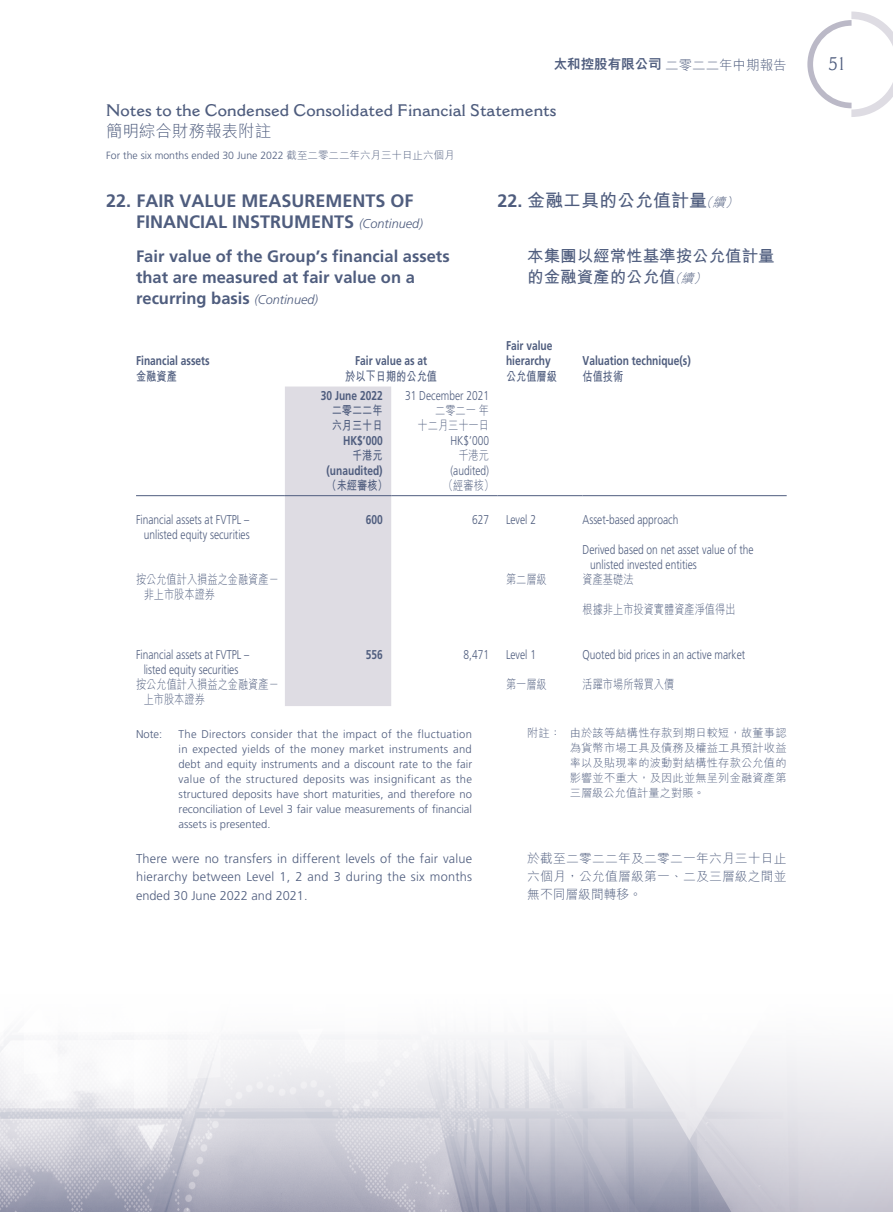
<style>
.page{position:relative;width:893px;height:1212px;background:#fff}
.page>*{position:absolute;margin:0;border:0;box-sizing:border-box;transform-origin:0 0}
.t1{font:700 18px/21px "Frutiger LT Std";color:#4f5d7e}
.t2{font:700 18px "M Hei HK";color:#4f5d7e}
.t3{font:18px "Cantoria MT Std";color:#4f5d7e}
.t4{font:700 16.5px/21px "Frutiger LT Std";color:#4f5d7e}
.t5{font:600 16.5px "Cantoria MT Std";color:#4f5d7e}
.t6{font:700 16.5px/21px "M Hei HK";color:#4f5d7e}
.t7{font:300 16.5px "M Hei HK";color:#4f5d7e}
.t8{font:300 13.5px "M Hei HK";color:#4f5d7e}
.t9{font:300 12.75px/15px "Frutiger LT Std";color:#4f5d7e;text-align:right;scale:.8 1}
.t10{font:300 12.75px/18px "Frutiger LT Std";color:#4f5d7e;text-align:justify}
.t11{font:700 12.75px/15px "Frutiger LT Std";color:#4f5d7e;scale:.8 1}
.t12{font:300 12.75px/15px "M Hei HK";color:#4f5d7e;scale:.8 1}
.t13{font:300 12.75px/18px "M Hei HK";color:#4f5d7e;text-align:justify}
.t14{font:700 12.75px "M Hei HK";color:#4f5d7e;scale:.8 1}
.t15{font:300 11.25px/15px "Frutiger LT Std";color:#4f5d7e;text-align:justify}
.t16{font:300 11.25px/15px "M Hei HK";letter-spacing:.015em;color:#4f5d7e;text-align:justify}
.t17{font:300 10.5px "Frutiger LT Std";color:#4f5d7e}
.s1{font-weight:800}
.s2{font-family:"M Hei HK"}
.s3{font-weight:300;font-style:italic;font-size:12.75px}
.s4{font-family:"Frutiger LT Std"}
</style>
<div class="page">
<svg style="left:807px;top:12px;width:86px;height:105px"></svg>
<img style="left:0;top:1035px;width:893px;height:177px">
<div style="left:285px;top:386px;width:106px;height:320px;background:#dedce3"></div>
<hr style="left:136px;top:495px;width:149px;height:1px;background:#4f5d7e">
<hr style="left:285px;top:495px;width:106px;height:1px;background:#4f5d7e">
<hr style="left:391px;top:495px;width:106px;height:1px;background:#4f5d7e">
<hr style="left:497px;top:495px;width:86px;height:1px;background:#4f5d7e">
<hr style="left:583px;top:495px;width:204px;height:1px;background:#4f5d7e">
<p class="t8" style="left:554px;top:58px;width:234px"><span class="s1">太和控股有限公司</span>二零二二年中期報告</p>
<h1 class="t3" style="left:828px;top:53px;width:18px">51</h1>
<h2 class="t5" style="left:106px;top:100px;width:452px">Notes to the Condensed Consolidated Financial Statements</h2>
<h2 class="t7" style="left:106px;top:123px;width:166px">簡明綜合財務報表附註</h2>
<p class="t17" style="left:106px;top:150px;width:350px">For the six months ended 30 June 2022 <span class="s2">截至二零二二年六月三十日止六個月</span></p>
<h1 class="t1" style="left:136px;top:191px;width:288px;text-indent:-30px">22. FAIR VALUE MEASUREMENTS OF<br>FINANCIAL INSTRUMENTS <span class="s3">(Continued)</span></h1>
<h2 class="t4" style="left:136px;top:246px;width:315px">Fair value of the Group’s financial assets that are measured at fair value on a recurring basis <span class="s3">(Continued)</span></h2>
<h1 class="t2" style="left:497px;top:188px;width:245px"><span class="s4">22.</span> 金融工具的公允值計量<span class="s3">（續）</span></h1>
<h2 class="t6" style="left:527px;top:244px;width:249px">本集團以經常性基準按公允值計量的金融資產的公允值<span class="s3">（續）</span></h2>
<p class="t11" style="left:506px;top:338px;width:60px">Fair value hierarchy</p>
<p class="t11" style="left:583px;top:353px;width:137px">Valuation technique(s)</p>
<p class="t11" style="left:136px;top:353px;width:94px">Financial assets</p>
<p class="t11" style="left:355px;top:353px;width:92px">Fair value as at</p>
<p class="t14" style="left:136px;top:367px;width:53px">金融資產</p>
<p class="t14" style="left:345px;top:367px;width:116px">於以下日期的公允值</p>
<p class="t14" style="left:506px;top:367px;width:65px">公允值層級</p>
<p class="t14" style="left:583px;top:367px;width:53px">估值技術</p>
<p class="t11" style="left:321px;top:388px;width:79px">30 June 2022</p>
<p class="t9" style="left:405px;top:388px;width:106px">31 December 2021</p>
<p class="t14" style="left:332px;top:401px;width:65px">二零二二年</p>
<p class="t12" style="left:435px;top:402px;width:69px">二零二一年</p>
<p class="t14" style="left:332px;top:416px;width:65px">六月三十日</p>
<p class="t12" style="left:418px;top:417px;width:91px">十二月三十一日</p>
<p class="t11" style="left:343px;top:433px;width:51px">HK$’000</p>
<p class="t9" style="left:450px;top:433px;width:50px">HK$’000</p>
<p class="t14" style="left:352px;top:446px;width:40px">千港元</p>
<p class="t12" style="left:458px;top:447px;width:40px">千港元</p>
<p class="t11" style="left:327px;top:463px;width:72px">(unaudited)</p>
<p class="t9" style="left:450px;top:463px;width:50px">(audited)</p>
<p class="t14" style="left:327px;top:476px;width:78px">（未經審核）</p>
<p class="t12" style="left:443px;top:477px;width:65px">（經審核）</p>
<p class="t9" style="left:136px;top:513px;width:144px">Financial assets at FVTPL – unlisted equity securities</p>
<p class="t11" style="left:366px;top:512px;width:23px">600</p>
<p class="t9" style="left:472px;top:513px;width:23px">627</p>
<p class="t9" style="left:506px;top:513px;width:39px">Level 2</p>
<p class="t9" style="left:583px;top:513px;width:121px">Asset-based approach</p>
<p class="t9" style="left:590px;top:543px;width:206px;text-align:left;text-indent:-8px">Derived based on net asset value of the unlisted invested entities</p>
<p class="t12" style="left:144px;top:572px;width:170px;text-indent:-8px">按公允值計入損益之金融資產－非上市股本證券</p>
<p class="t12" style="left:506px;top:572px;width:53px">第二層級</p>
<p class="t12" style="left:583px;top:572px;width:65px">資產基礎法</p>
<p class="t12" style="left:583px;top:602px;width:193px">根據非上市投資實體資產淨值得出</p>
<p class="t9" style="left:136px;top:648px;width:143px;text-align:center">Financial assets at FVTPL – listed equity securities</p>
<p class="t11" style="left:366px;top:647px;width:23px">556</p>
<p class="t9" style="left:463px;top:648px;width:33px">8,471</p>
<p class="t9" style="left:506px;top:648px;width:39px">Level 1</p>
<p class="t9" style="left:583px;top:648px;width:205px">Quoted bid prices in an active market</p>
<p class="t12" style="left:144px;top:677px;width:170px;text-indent:-8px">按公允值計入損益之金融資產－上市股本證券</p>
<p class="t12" style="left:506px;top:677px;width:53px">第一層級</p>
<p class="t12" style="left:583px;top:677px;width:116px">活躍市場所報買入價</p>
<p class="t15" style="left:136px;top:726px;width:28px">Note:</p>
<p class="t15" style="left:179px;top:726px;width:295px">The Directors consider that the impact of the fluctuation in expected yields of the money market instruments and debt and equity instruments and a discount rate to the fair value of the structured deposits was insignificant as the structured deposits have short maturities, and therefore no reconciliation of Level 3 fair value measurements of financial assets is presented.</p>
<p class="t10" style="left:136px;top:850px;width:338px">There were no transfers in different levels of the fair value hierarchy between Level 1, 2 and 3 during the six months ended 30 June 2022 and 2021.</p>
<p class="t16" style="left:570px;top:725px;width:218px;text-indent:-43px">附註： 由於該等結構性存款到期日較短，故董事認為貨幣市場工具及債務及權益工具預計收益率以及貼現率的波動對結構性存款公允值的影響並不重大，及因此並無呈列金融資產第三層級公允值計量之對賬。</p>
<p class="t13" style="left:527px;top:849px;width:261px">於截至二零二二年及二零二一年六月三十日止六個月，公允值層級第一、二及三層級之間並無不同層級間轉移。</p>
</div>
